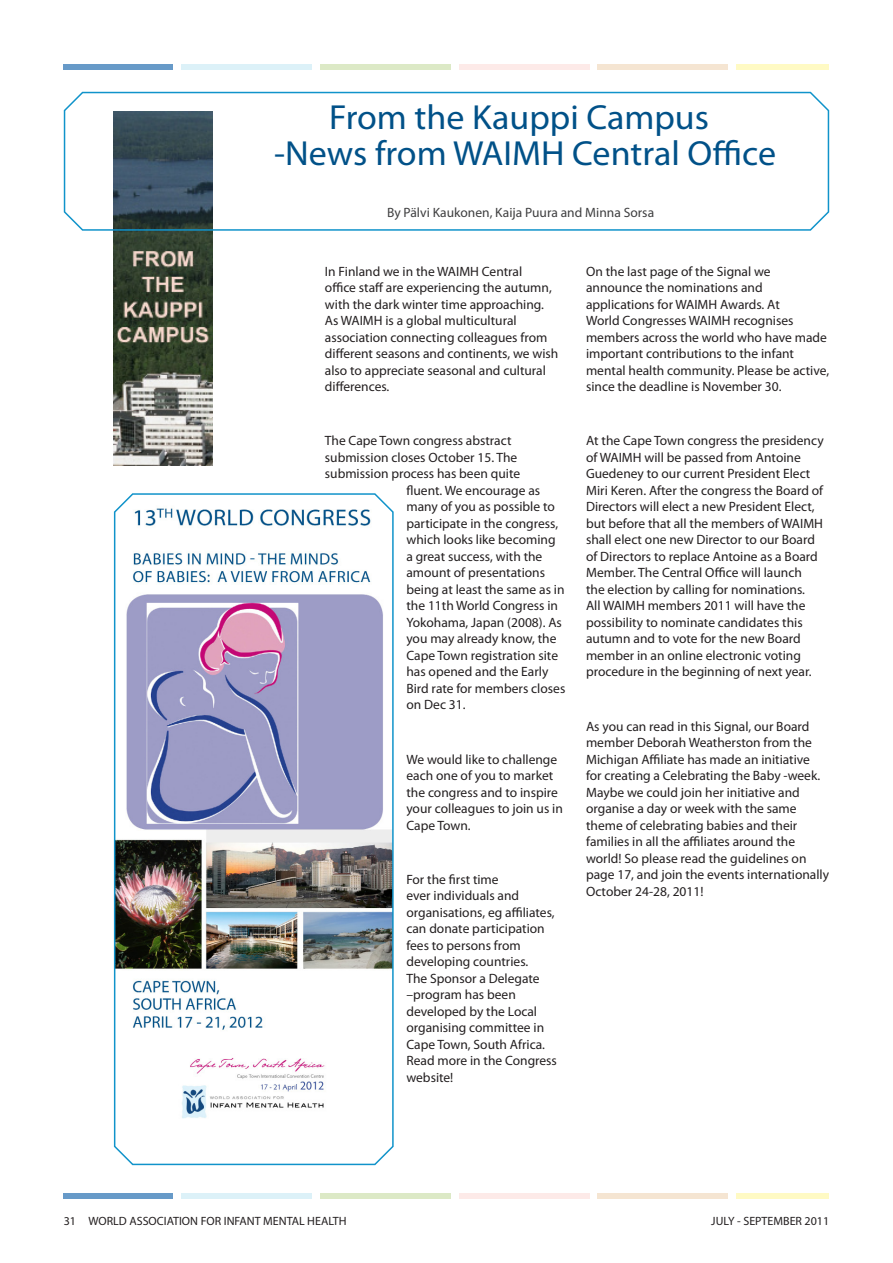
<style>
.page{position:relative;width:893px;height:1263px;background:#fff}
.page>*{position:absolute;margin:0;border:0;box-sizing:border-box;transform-origin:0 0}
.h_1{font:34.95px "Myriad Pro";color:#015188}
.body_text{font:13.5px/16.5px "Myriad Pro";color:#231f20}
.author{font:13.5px "Myriad Pro";color:#3e3e3f}
.t1{font:12px "Myriad Pro";color:#231f20}
</style>
<div class="page">
<div style="left:64px;top:64px;width:109px;height:5px;background:#679ac8"></div>
<div style="left:181px;top:64px;width:131px;height:5px;background:#dcf1f8"></div>
<div style="left:320px;top:64px;width:130px;height:5px;background:#dce9c6"></div>
<div style="left:459px;top:64px;width:130px;height:5px;background:#fdeae8"></div>
<div style="left:598px;top:64px;width:130px;height:5px;background:#f5e5d2"></div>
<div style="left:736px;top:64px;width:93px;height:5px;background:#fffac4"></div>
<div style="left:64px;top:1193px;width:109px;height:5px;background:#679ac8"></div>
<div style="left:181px;top:1193px;width:131px;height:5px;background:#dcf1f8"></div>
<div style="left:320px;top:1193px;width:130px;height:5px;background:#dce9c6"></div>
<div style="left:459px;top:1193px;width:130px;height:5px;background:#fdeae8"></div>
<div style="left:598px;top:1193px;width:130px;height:5px;background:#f5e5d2"></div>
<div style="left:736px;top:1193px;width:93px;height:5px;background:#fffac4"></div>
<img style="left:114px;top:231px;width:99px;height:234px">
<svg style="left:63px;top:91px;width:767px;height:140px"></svg>
<img style="left:113px;top:493px;width:281px;height:673px">
<p class="h_1" style="left:329px;top:96px;width:381px">From the Kauppi Campus</p>
<p class="h_1" style="left:274px;top:132px;width:504px">-News from WAIMH Central Office</p>
<p class="author" style="left:387px;top:204px;width:269px">By Pälvi Kaukonen, Kaija Puura and Minna Sorsa</p>
<p class="body_text" style="left:325px;top:263px;width:235px">In Finland we in the WAIMH Central<br>office staff are experiencing the autumn, with the dark winter time approaching.<br>As WAIMH is a global multicultural association connecting colleagues from different seasons and continents, we wish also to appreciate seasonal and cultural differences.</p>
<p class="body_text" style="left:325px;top:432px;width:188px">The Cape Town congress abstract</p>
<p class="body_text" style="left:325px;top:449px;width:194px">submission closes October 15. The</p>
<p class="body_text" style="left:325px;top:465px;width:197px">submission process has been quite</p>
<p class="body_text" style="left:406px;top:482px;width:135px">fluent. We encourage as</p>
<p class="body_text" style="left:406px;top:498px;width:150px">many of you as possible to</p>
<p class="body_text" style="left:406px;top:515px;width:153px">participate in the congress,</p>
<p class="body_text" style="left:406px;top:531px;width:151px">which looks like becoming</p>
<p class="body_text" style="left:406px;top:548px;width:137px">a great success, with the</p>
<p class="body_text" style="left:406px;top:564px;width:140px">amount of presentations</p>
<p class="body_text" style="left:406px;top:581px;width:160px">being at least the same as in</p>
<p class="body_text" style="left:406px;top:597px;width:153px">the 11th World Congress in</p>
<p class="body_text" style="left:406px;top:614px;width:157px">Yokohama, Japan (2008). As</p>
<p class="body_text" style="left:406px;top:630px;width:152px">you may already know, the</p>
<p class="body_text" style="left:406px;top:647px;width:153px">Cape Town registration site</p>
<p class="body_text" style="left:406px;top:663px;width:144px">has opened and the Early</p>
<p class="body_text" style="left:406px;top:680px;width:160px">Bird rate for members closes</p>
<p class="body_text" style="left:406px;top:696px;width:61px">on Dec 31.</p>
<p class="body_text" style="left:406px;top:751px;width:158px">We would like to challenge each one of you to market the congress and to inspire your colleagues to join us in<br>Cape Town.</p>
<p class="body_text" style="left:406px;top:871px;width:152px">For the first time<br>ever individuals and organisations, eg affiliates, can donate participation fees to persons from developing countries.<br>The Sponsor a Delegate –program has been developed by the Local organising committee in<br>Cape Town, South Africa.<br>Read more in the Congress website!</p>
<p class="body_text" style="left:586px;top:263px;width:245px">On the last page of the Signal we announce the nominations and applications for WAIMH Awards. At<br>World Congresses WAIMH recognises members across the world who have made important contributions to the infant mental health community. Please be active, since the deadline is November 30.</p>
<p class="body_text" style="left:586px;top:432px;width:239px">At the Cape Town congress the presidency of WAIMH will be passed from Antoine Guedeney to our current President Elect Miri Keren. After the congress the Board of Directors will elect a new President Elect, but before that all the members of WAIMH shall elect one new Director to our Board of Directors to replace Antoine as a Board Member. The Central Office will launch the election by calling for nominations.<br>All WAIMH members 2011 will have the possibility to nominate candidates this autumn and to vote for the new Board member in an online electronic voting procedure in the beginning of next year.</p>
<p class="body_text" style="left:586px;top:718px;width:245px">As you can read in this Signal, our Board member Deborah Weatherston from the Michigan Affiliate has made an initiative<br>for creating a Celebrating the Baby -week.<br>Maybe we could join her initiative and organise a day or week with the same theme of celebrating babies and their families in all the affiliates around the world! So please read the guidelines on page 17, and join the events internationally October 24-28, 2011!</p>
<p class="t1" style="left:64px;top:1213px;width:284px">31 WORLD ASSOCIATION FOR INFANT MENTAL HEALTH</p>
<p class="t1" style="left:711px;top:1213px;width:119px">JULY - SEPTEMBER 2011</p>
</div>
